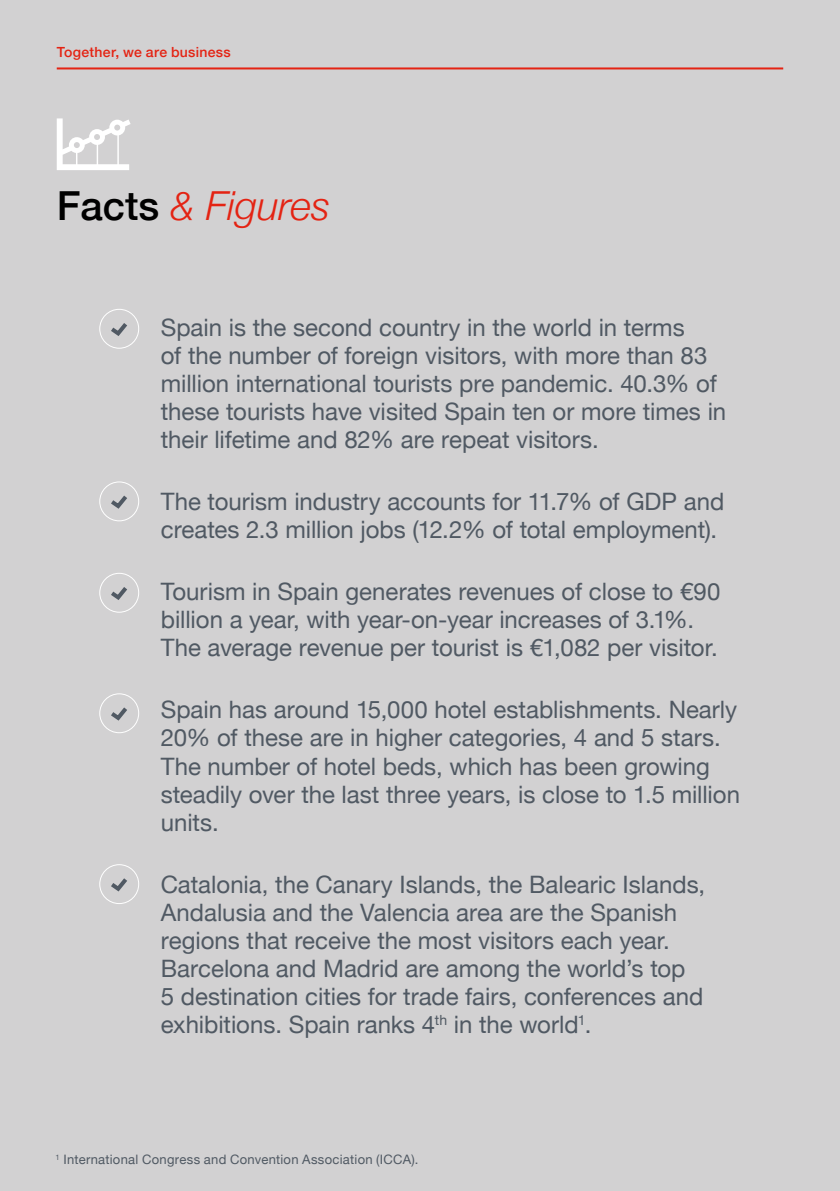
<style>
.page{position:relative;width:840px;height:1191px;background:#fff}
.page>*{position:absolute;margin:0;border:0;box-sizing:border-box;transform-origin:0 0}
.t1{font:italic 300 40px "Helvetica Neue";color:#e42313}
.t2{font:24px/28px "Helvetica Neue";color:#505963}
.t3{font:500 14px "Helvetica Neue";letter-spacing:.02em;color:#e42313}
.t4{font:13px "Helvetica Neue";letter-spacing:.02em;color:#505963}
.s1{font-weight:500;font-style:normal;color:#000}
</style>
<div class="page">
<div style="left:0;top:0;width:839px;height:1191px;background:#d2d1d2"></div>
<hr style="left:57px;top:67px;width:725px;height:2px;background:#e42313">
<svg style="left:57px;top:118px;width:73px;height:52px"></svg>
<div style="left:99px;top:309px;width:40px;height:40px;border:1px solid #fff;border-radius:50%"></div>
<svg style="left:111px;top:323px;width:16px;height:13px"></svg>
<div style="left:99px;top:481px;width:40px;height:40px;border:1px solid #fff;border-radius:50%"></div>
<svg style="left:111px;top:495px;width:16px;height:14px"></svg>
<div style="left:99px;top:573px;width:40px;height:39px;border:1px solid #fff;border-radius:50%"></div>
<svg style="left:111px;top:587px;width:16px;height:13px"></svg>
<div style="left:99px;top:864px;width:40px;height:40px;border:1px solid #fff;border-radius:50%"></div>
<svg style="left:111px;top:878px;width:16px;height:14px"></svg>
<div style="left:99px;top:693px;width:40px;height:40px;border:1px solid #fff;border-radius:50%"></div>
<svg style="left:111px;top:707px;width:16px;height:14px"></svg>
<p class="t3" style="left:57px;top:41px;width:175px">Together, we are business</p>
<h1 class="t1" style="left:57px;top:174px;width:275px"><span class="s1">Facts</span> &amp; Figures</h1>
<p class="t2" style="left:161px;top:315px;width:566px">Spain is the second country in the world in terms<br>of the number of foreign visitors, with more than 83 million international tourists pre pandemic. 40.3% of these tourists have visited Spain ten or more times in their lifetime and 82% are repeat visitors.</p>
<p class="t2" style="left:161px;top:489px;width:564px">The tourism industry accounts for 11.7% of GDP and creates 2.3 million jobs (12.2% of total employment).</p>
<p class="t2" style="left:161px;top:579px;width:561px">Tourism in Spain generates revenues of close to €90 billion a year, with year-on-year increases of 3.1%.<br>The average revenue per tourist is €1,082 per visitor.</p>
<p class="t2" style="left:161px;top:697px;width:580px">Spain has around 15,000 hotel establishments. Nearly 20% of these are in higher categories, 4 and 5 stars.<br>The number of hotel beds, which has been growing steadily over the last three years, is close to 1.5 million units.</p>
<p class="t2" style="left:161px;top:871px;width:545px">Catalonia, the Canary Islands, the Balearic Islands, Andalusia and the Valencia area are the Spanish regions that receive the most visitors each year.<br>Barcelona and Madrid are among the world’s top<br>5 destination cities for trade fairs, conferences and exhibitions. Spain ranks 4<sup>th</sup> in the world<sup>1</sup>.</p>
<p class="t4" style="left:56px;top:1150px;width:364px"><sup>1</sup> International Congress and Convention Association (ICCA).</p>
</div>
